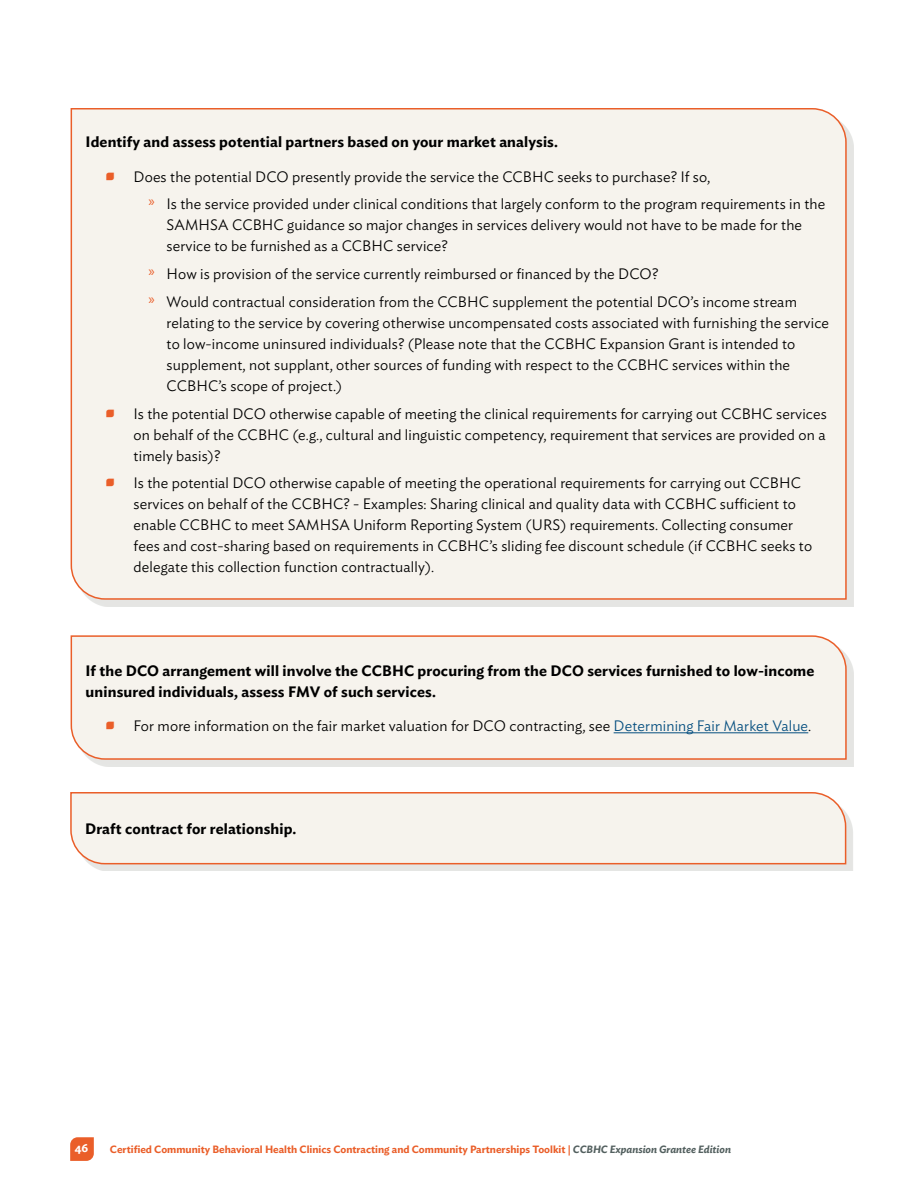
<style>
.page{position:relative;width:918px;height:1188px;background:#fff}
.page>*{position:absolute;margin:0;border:0;box-sizing:border-box;transform-origin:0 0}
.t1{font:300 15px/21px "Ideal Sans";letter-spacing:.01em;color:#000}
.body{font:600 15px/21px "Ideal Sans";letter-spacing:.01em;color:#000}
.t2{font:600 12px "Ideal Sans";color:#fff}
.t3{font:600 10.5px "Ideal Sans";color:#ea5e29}
.s1{color:#064f80}
.s2{font-style:italic;color:#53605f}
</style>
<div class="page">
<div style="left:77px;top:115px;width:777px;height:492px;background:#e5e5e3"></div>
<div style="left:70px;top:108px;width:777px;height:492px;background:#f6f3ed"></div>
<div style="left:77px;top:642px;width:777px;height:125px;background:#e5e5e3"></div>
<div style="left:70px;top:635px;width:777px;height:126px;background:#f6f3ed"></div>
<div style="left:77px;top:799px;width:776px;height:72px;background:#e5e5e3"></div>
<svg style="left:70px;top:792px;width:777px;height:73px;background:#f5ece4"></svg>
<svg style="left:70px;top:1137px;width:24px;height:24px"></svg>
<svg style="left:107px;top:172px;width:7px;height:8px"></svg>
<svg style="left:107px;top:409px;width:7px;height:8px"></svg>
<svg style="left:107px;top:479px;width:7px;height:8px"></svg>
<svg style="left:107px;top:722px;width:7px;height:7px"></svg>
<p class="body" style="left:86px;top:130px;width:474px">Identify and assess potential partners based on your market analysis.</p>
<p class="t1" style="left:134px;top:165px;width:578px">Does the potential DCO presently provide the service the CCBHC seeks to purchase? If so,</p>
<p class="t1" style="left:167px;top:192px;width:660px;text-indent:-18px"><sup>»</sup> Is the service provided under clinical conditions that largely conform to the program requirements in the<br>SAMHSA CCBHC guidance so major changes in services delivery would not have to be made for the service to be furnished as a CCBHC service?</p>
<p class="t1" style="left:149px;top:262px;width:511px"><sup>»</sup> How is provision of the service currently reimbursed or financed by the DCO?</p>
<p class="t1" style="left:167px;top:290px;width:664px;text-indent:-18px"><sup>»</sup> Would contractual consideration from the CCBHC supplement the potential DCO’s income stream relating to the service by covering otherwise uncompensated costs associated with furnishing the service to low-income uninsured individuals? (Please note that the CCBHC Expansion Grant is intended to supplement, not supplant, other sources of funding with respect to the CCBHC services within the CCBHC’s scope of project.)</p>
<p class="t1" style="left:134px;top:402px;width:695px;text-align:justify">Is the potential DCO otherwise capable of meeting the clinical requirements for carrying out CCBHC services on behalf of the CCBHC (e.g., cultural and linguistic competency, requirement that services are provided on a timely basis)?</p>
<p class="t1" style="left:134px;top:471px;width:680px">Is the potential DCO otherwise capable of meeting the operational requirements for carrying out CCBHC services on behalf of the CCBHC? - Examples: Sharing clinical and quality data with CCBHC sufficient to enable CCBHC to meet SAMHSA Uniform Reporting System (URS) requirements. Collecting consumer fees and cost-sharing based on requirements in CCBHC’s sliding fee discount schedule (if CCBHC seeks to delegate this collection function contractually).</p>
<p class="body" style="left:86px;top:659px;width:730px">If the DCO arrangement will involve the CCBHC procuring from the DCO services furnished to low-income uninsured individuals, assess FMV of such services.</p>
<p class="t1" style="left:134px;top:714px;width:679px">For more information on the fair market valuation for DCO contracting, see <span class="s1">Determining Fair Market Value</span>.</p>
<p class="body" style="left:85px;top:817px;width:213px">Draft contract for relationship.</p>
<p class="t2" style="left:75px;top:1139px;width:15px">46</p>
<p class="t3" style="left:110px;top:1141px;width:623px">Certified Community Behavioral Health Clinics Contracting and Community Partnerships Toolkit | <span class="s2">CCBHC Expansion Grantee Edition</span></p>
</div>
